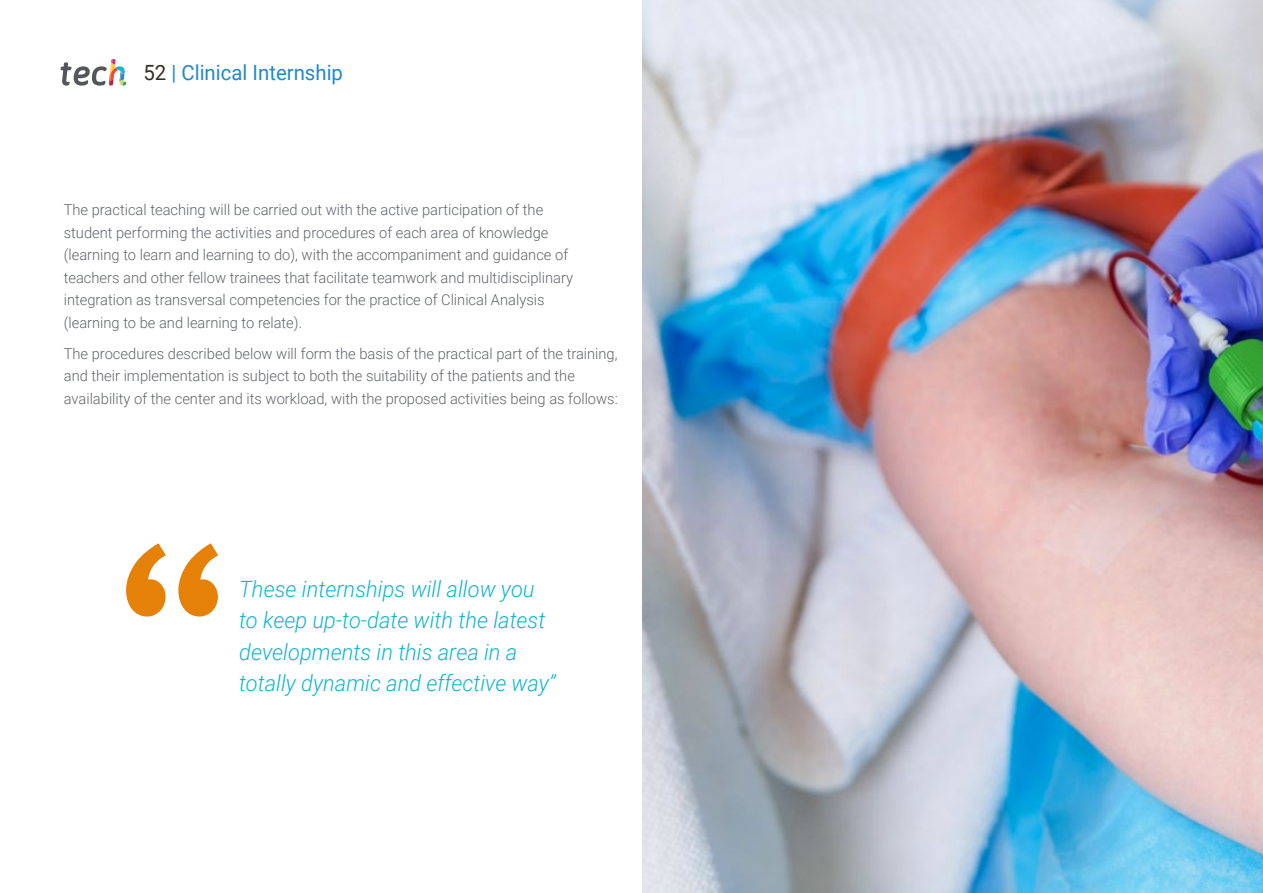
<style>
.page{position:relative;width:1263px;height:893px;background:#fff}
.page>*{position:absolute;margin:0;border:0;box-sizing:border-box;transform-origin:0 0}
.t1{font:italic 300 22.5px/31.5px "Roboto";color:#0fb6cf}
.t2{font:21px "Roboto";color:#2488c9}
.t3{font:300 15px/22.5px "Roboto";color:#61646a}
.s1{color:#312e20}
</style>
<div class="page">
<svg style="left:61px;top:59px;width:65px;height:27px"></svg>
<img style="left:642px;top:0;width:621px;height:893px">
<svg style="left:126px;top:543px;width:92px;height:73px"></svg>
<h2 class="t2" style="left:144px;top:57px;width:201px"><span class="s1">52</span> | Clinical Internship</h2>
<p class="t3" style="left:64px;top:198px;width:511px">The practical teaching will be carried out with the active participation of the student performing the activities and procedures of each area of knowledge (learning to learn and learning to do), with the accompaniment and guidance of teachers and other fellow trainees that facilitate teamwork and multidisciplinary integration as transversal competencies for the practice of Clinical Analysis (learning to be and learning to relate).</p>
<p class="t3" style="left:64px;top:342px;width:555px">The procedures described below will form the basis of the practical part of the training, and their implementation is subject to both the suitability of the patients and the availability of the center and its workload, with the proposed activities being as follows:</p>
<h1 class="t1" style="left:239px;top:572px;width:318px">These internships will allow you to keep up-to-date with the latest developments in this area in a totally dynamic and effective way”</h1>
</div>
